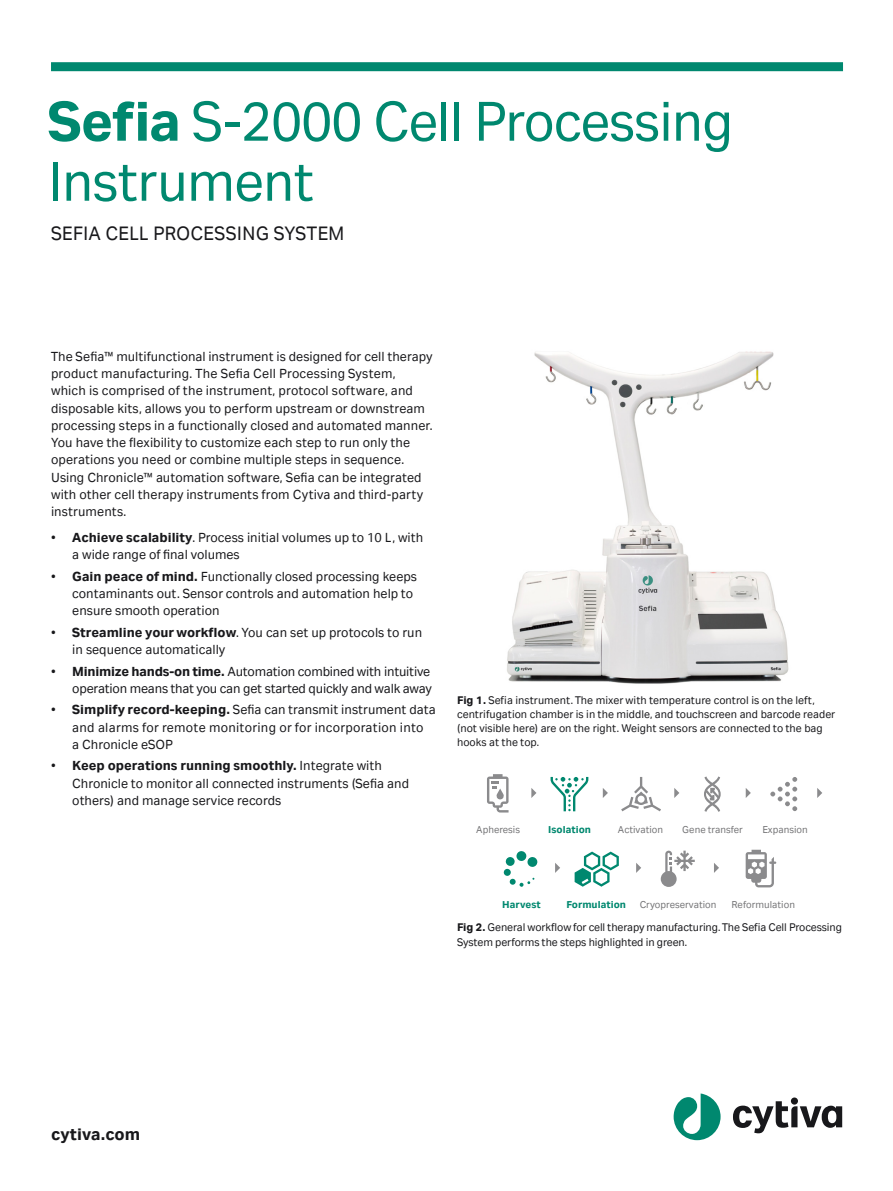
<style>
.page{position:relative;width:893px;height:1191px;background:#fff}
.page>*{position:absolute;margin:0;border:0;box-sizing:border-box;transform-origin:0 0}
.Document_header{font:60px/60px "Cytiva Aktiv";letter-spacing:-.02em;color:#00886f}
.Document_category{font:21px "Cytiva Aktiv";letter-spacing:.005em;color:#18181b}
.t1{font:700 18px "Cytiva Aktiv";color:#18181b}
.Bullets{font:14.25px/17.2px "Cytiva Aktiv";color:#18181b}
.Body_text{font:14.25px/17.2px "Cytiva Aktiv";letter-spacing:.005em;color:#18181b}
.t2{font:12px/14.2px "Cytiva Aktiv";color:#18181b}
.t3{font:10.8px "Cytiva Aktiv";color:#747476}
.t4{font:700 10.8px "Cytiva Aktiv";color:#00886f}
.s1{font-weight:700}
</style>
<div class="page">
<img style="left:507px;top:351px;width:282px;height:333px">
<div style="left:51px;top:62px;width:792px;height:9px;background:#00886f"></div>
<svg style="left:733px;top:1101px;width:109px;height:32px"></svg>
<div style="left:791px;top:1097px;width:7px;height:7px;background:#18181b;border-radius:50%"></div>
<svg style="left:674px;top:1093px;width:47px;height:47px"></svg>
<svg style="left:531px;top:788px;width:5px;height:10px"></svg>
<svg style="left:603px;top:788px;width:5px;height:10px"></svg>
<svg style="left:674px;top:788px;width:5px;height:10px"></svg>
<svg style="left:746px;top:788px;width:5px;height:10px"></svg>
<svg style="left:817px;top:788px;width:5px;height:10px"></svg>
<svg style="left:555px;top:863px;width:5px;height:10px"></svg>
<svg style="left:636px;top:863px;width:5px;height:10px"></svg>
<svg style="left:714px;top:863px;width:5px;height:10px"></svg>
<svg style="left:487px;top:774px;width:22px;height:38px"></svg>
<svg style="left:551px;top:777px;width:37px;height:34px"></svg>
<svg style="left:621px;top:777px;width:40px;height:34px"></svg>
<svg style="left:704px;top:776px;width:17px;height:35px"></svg>
<svg style="left:770px;top:777px;width:27px;height:34px"></svg>
<svg style="left:519px;top:877px;width:15px;height:10px"></svg>
<svg style="left:510px;top:878px;width:6px;height:7px"></svg>
<div style="left:504px;top:868px;width:7px;height:8px;background:#00886f;border-radius:50%"></div>
<svg style="left:505px;top:856px;width:10px;height:10px"></svg>
<svg style="left:516px;top:850px;width:11px;height:11px"></svg>
<svg style="left:527px;top:856px;width:11px;height:11px"></svg>
<svg style="left:575px;top:851px;width:44px;height:35px"></svg>
<svg style="left:661px;top:850px;width:34px;height:37px"></svg>
<svg style="left:746px;top:849px;width:30px;height:38px"></svg>
<p class="Document_header" style="left:48px;top:91px;width:687px"><span class="s1">Sefia</span> S-2000 Cell Processing<br>Instrument</p>
<p class="Document_category" style="left:51px;top:222px;width:295px">SEFIA CELL PROCESSING SYSTEM</p>
<p class="Body_text" style="left:51px;top:348px;width:383px">The Sefia™ multifunctional instrument is designed for cell therapy product manufacturing. The Sefia Cell Processing System, which is comprised of the instrument, protocol software, and disposable kits, allows you to perform upstream or downstream processing steps in a functionally closed and automated manner.<br>You have the flexibility to customize each step to run only the operations you need or combine multiple steps in sequence.<br>Using Chronicle™ automation software, Sefia can be integrated with other cell therapy instruments from Cytiva and third-party instruments.</p>
<p class="Bullets" style="left:72px;top:529px;width:352px;text-indent:-21px">• <span class="s1">Achieve scalability</span>. Process initial volumes up to 10 L, with a wide range of final volumes</p>
<p class="Bullets" style="left:72px;top:567px;width:346px;text-indent:-21px">• <span class="s1">Gain peace of mind.</span> Functionally closed processing keeps contaminants out. Sensor controls and automation help to ensure smooth operation</p>
<p class="Bullets" style="left:72px;top:623px;width:351px;text-indent:-21px">• <span class="s1">Streamline your workflow</span>. You can set up protocols to run in sequence automatically</p>
<p class="Bullets" style="left:51px;top:662px;width:382px;text-align:right">• <span class="s1">Minimize hands-on time.</span> Automation combined with intuitive operation means that you can get started quickly and walk away</p>
<p class="Bullets" style="left:72px;top:701px;width:365px;text-indent:-21px">• <span class="s1">Simplify record-keeping.</span> Sefia can transmit instrument data and alarms for remote monitoring or for incorporation into<br>a Chronicle eSOP</p>
<p class="Bullets" style="left:72px;top:757px;width:338px;text-indent:-21px">• <span class="s1">Keep operations running smoothly.</span> Integrate with<br>Chronicle to monitor all connected instruments (Sefia and others) and manage service records</p>
<p class="t2" style="left:457px;top:692px;width:380px"><span class="s1">Fig 1.</span> Sefia instrument. The mixer with temperature control is on the left, centrifugation chamber is in the middle, and touchscreen and barcode reader (not visible here) are on the right. Weight sensors are connected to the bag hooks at the top.</p>
<p class="t3" style="left:476px;top:824px;width:45px">Apheresis</p>
<p class="t4" style="left:548px;top:823px;width:44px">Isolation</p>
<p class="t3" style="left:618px;top:824px;width:47px">Activation</p>
<p class="t3" style="left:682px;top:824px;width:62px">Gene transfer</p>
<p class="t3" style="left:762px;top:824px;width:47px">Expansion</p>
<p class="t4" style="left:502px;top:898px;width:40px">Harvest</p>
<p class="t4" style="left:566px;top:898px;width:61px">Formulation</p>
<p class="t3" style="left:640px;top:899px;width:78px">Cryopreservation</p>
<p class="t3" style="left:732px;top:899px;width:65px">Reformulation</p>
<p class="t2" style="left:457px;top:920px;width:386px"><span class="s1">Fig 2.</span> General workflow for cell therapy manufacturing. The Sefia Cell Processing<br>System performs the steps highlighted in green.</p>
<p class="t1" style="left:51px;top:1123px;width:91px">cytiva.com</p>
</div>
